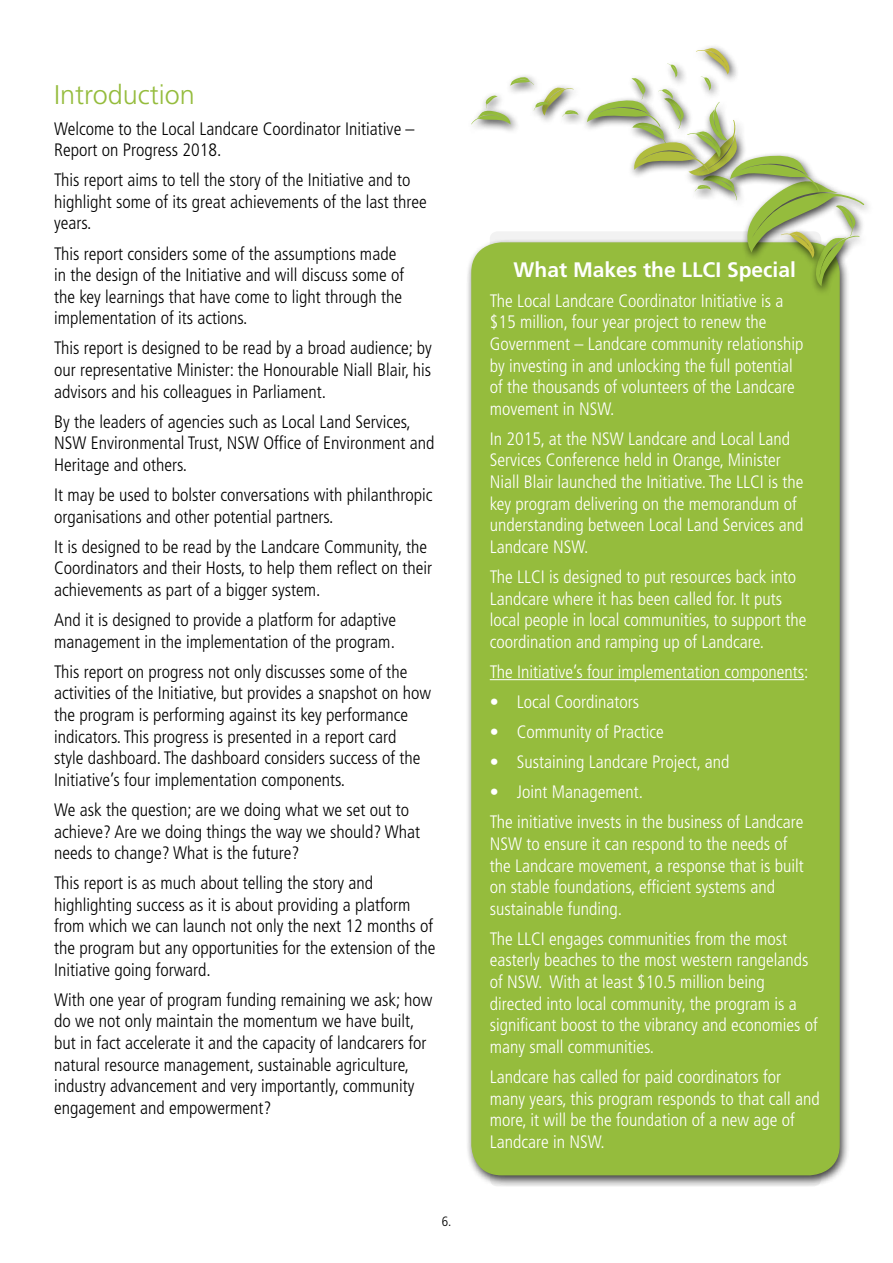
<style>
.page{position:relative;width:893px;height:1263px;background:#fff}
.page>*{position:absolute;margin:0;border:0;box-sizing:border-box;transform-origin:0 0}
.t1{font:300 27px "Frutiger LT Std";color:#95bc3d}
.t2{font:700 21px "Frutiger LT Std";color:#fff}
.t3{font:300 condensed 18px/21.6px "Frutiger LT Std";color:#000}
.t4{font:300 condensed 18px/21.6px "Frutiger LT Std";color:#fff}
.t5{font:300 condensed 13.5px "Frutiger LT Std";color:#000}
</style>
<div class="page">
<div style="left:465px;top:238px;width:385px;height:949px;background:#000;opacity:.75"></div>
<div style="left:472px;top:243px;width:367px;height:931px;background:#95bc3d;border-radius:30px"></div>
<hr style="left:490px;top:679px;width:314px;height:1px;background:#fff">
<div style="left:466px;top:107px;width:54px;height:28px;background:#000;opacity:.75"></div>
<div style="left:558px;top:106px;width:30px;height:21px;background:#000;opacity:.75"></div>
<svg style="left:471px;top:76px;width:107px;height:48px"></svg>
<div style="left:810px;top:232px;width:59px;height:65px;background:#000;opacity:.75"></div>
<svg style="left:586px;top:46px;width:278px;height:240px"></svg>
<h1 class="t1" style="left:54px;top:80px;width:142px">Introduction</h1>
<p class="t3" style="left:54px;top:118px;width:362px">Welcome to the Local Landcare Coordinator Initiative –<br>Report on Progress 2018.</p>
<p class="t3" style="left:54px;top:169px;width:374px">This report aims to tell the story of the Initiative and to highlight some of its great achievements of the last three years.</p>
<p class="t3" style="left:54px;top:243px;width:352px">This report considers some of the assumptions made in the design of the Initiative and will discuss some of the key learnings that have come to light through the implementation of its actions.</p>
<p class="t3" style="left:54px;top:338px;width:379px;text-align:justify">This report is designed to be read by a broad audience; by our representative Minister: the Honourable Niall Blair, his advisors and his colleagues in Parliament.</p>
<p class="t3" style="left:54px;top:411px;width:382px">By the leaders of agencies such as Local Land Services,<br>NSW Environmental Trust, NSW Office of Environment and<br>Heritage and others.</p>
<p class="t3" style="left:54px;top:484px;width:380px">It may be used to bolster conversations with philanthropic organisations and other potential partners.</p>
<p class="t3" style="left:54px;top:536px;width:380px">It is designed to be read by the Landcare Community, the<br>Coordinators and their Hosts, to help them reflect on their achievements as part of a bigger system.</p>
<p class="t3" style="left:54px;top:609px;width:344px">And it is designed to provide a platform for adaptive management in the implementation of the program.</p>
<p class="t3" style="left:54px;top:661px;width:379px">This report on progress not only discusses some of the activities of the Initiative, but provides a snapshot on how the program is performing against its key performance indicators. This progress is presented in a report card<br>style dashboard. The dashboard considers success of the Initiative’s four implementation components.</p>
<p class="t3" style="left:54px;top:799px;width:367px">We ask the question; are we doing what we set out to achieve? Are we doing things the way we should? What needs to change? What is the future?</p>
<p class="t3" style="left:54px;top:872px;width:383px">This report is as much about telling the story and highlighting success as it is about providing a platform from which we can launch not only the next 12 months of the program but any opportunities for the extension of the Initiative going forward.</p>
<p class="t3" style="left:54px;top:989px;width:380px">With one year of program funding remaining we ask; how do we not only maintain the momentum we have built, but in fact accelerate it and the capacity of landcarers for natural resource management, sustainable agriculture, industry advancement and very importantly, community engagement and empowerment?</p>
<p class="t5" style="left:442px;top:1213px;width:11px">6.</p>
<p class="t2" style="left:514px;top:257px;width:284px">What Makes the LLCI Special</p>
<p class="t4" style="left:490px;top:290px;width:315px">The Local Landcare Coordinator Initiative is a $15 million, four year project to renew the Government – Landcare community relationship by investing in and unlocking the full potential of the thousands of volunteers of the Landcare movement in NSW.</p>
<p class="t4" style="left:490px;top:428px;width:315px">In 2015, at the NSW Landcare and Local Land Services Conference held in Orange, Minister Niall Blair launched the Initiative. The LLCI is the key program delivering on the memorandum of understanding between Local Land Services and Landcare NSW.</p>
<p class="t4" style="left:490px;top:566px;width:318px">The LLCI is designed to put resources back into Landcare where it has been called for. It puts local people in local communities, to support the coordination and ramping up of Landcare.</p>
<p class="t4" style="left:490px;top:661px;width:320px">The Initiative’s four implementation components:</p>
<p class="t4" style="left:490px;top:691px;width:151px">• Local Coordinators</p>
<p class="t4" style="left:490px;top:721px;width:176px">• Community of Practice</p>
<p class="t4" style="left:490px;top:751px;width:241px">• Sustaining Landcare Project, and</p>
<p class="t4" style="left:490px;top:777px;width:315px;line-height:30.2px">• Joint Management.<br>The initiative invests in the business of Landcare</p>
<p class="t4" style="left:490px;top:833px;width:316px">NSW to ensure it can respond to the needs of the Landcare movement, a response that is built on stable foundations, efficient systems and sustainable funding.</p>
<p class="t4" style="left:490px;top:928px;width:330px">The LLCI engages communities from the most easterly beaches to the most western rangelands of NSW. With at least $10.5 million being directed into local community, the program is a significant boost to the vibrancy and economies of many small communities.</p>
<p class="t4" style="left:490px;top:1066px;width:331px">Landcare has called for paid coordinators for many years, this program responds to that call and more, it will be the foundation of a new age of Landcare in NSW.</p>
</div>
